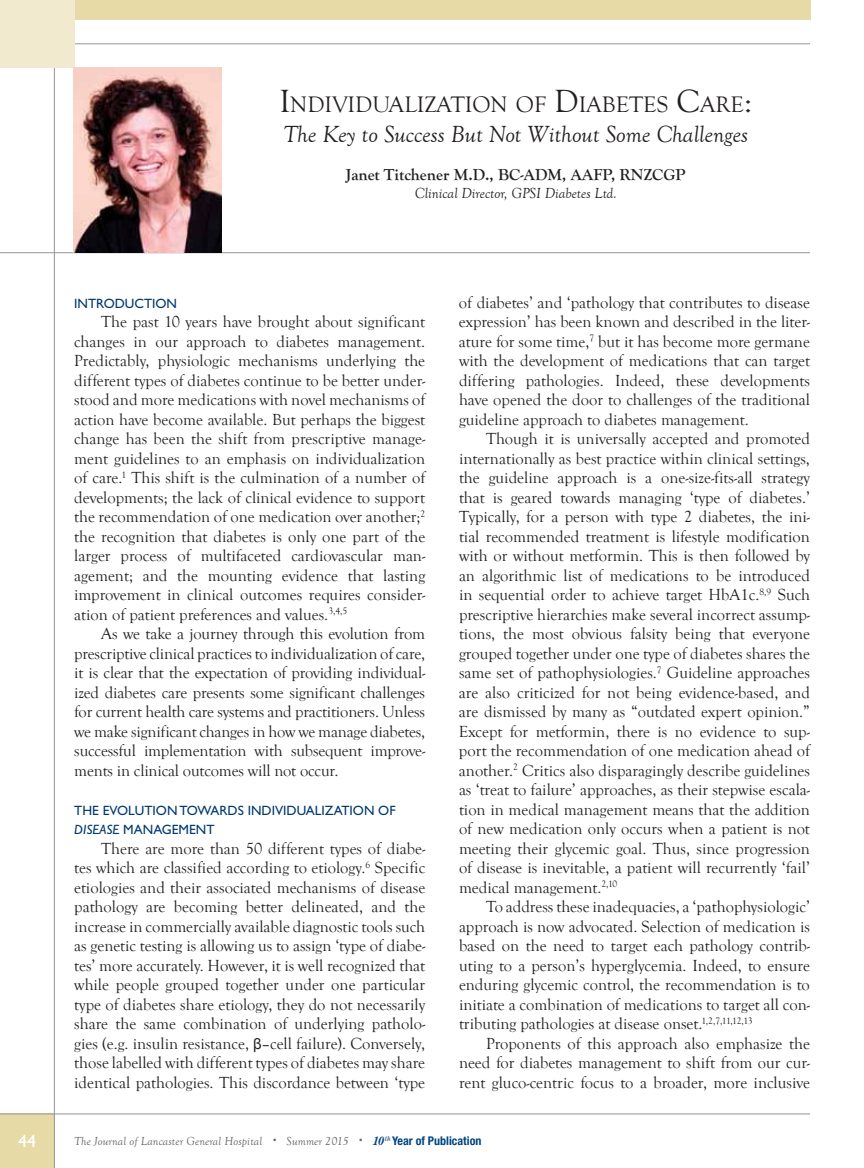
<style>
.page{position:relative;width:864px;height:1168px;background:#fff}
.page>*{position:absolute;margin:0;border:0;box-sizing:border-box;transform-origin:0 0}
.t1{font:italic 24px "Goudy Old Style T";color:#231f20}
.t2{font:23.1px "Goudy Old Style T";color:#231f20}
.t3{font:18px "Gill Sans Std";color:#fff}
.t4{font:16.5px/19.5px "Goudy Old Style T";color:#231f20;text-align:justify}
.t5{font:700 16.5px "Goudy Old Style T";color:#231f20}
.t6{font:italic 15px "Goudy Old Style T";color:#231f20}
.t7{font:13.5px "Gill Sans Std";color:#003970}
.t8{font:italic 12px "Goudy Old Style T";letter-spacing:.01em;color:#636466}
.s1{font-size:33px}
.s2{font-style:italic}
.s3{font-family:"Arial";font-size:15px}
.s4{font-size:9px}
.s5{font-family:"Century Std";font-weight:700;font-stretch:condensed;color:#00467f}
.s6{font-family:"Helvetica Neue LT Std";font-weight:700;font-style:normal;font-stretch:condensed;color:#00467f}
</style>
<div class="page">
<div style="left:0;top:1113px;width:54px;height:55px;background:#e6daa6"></div>
<hr style="left:54px;top:20px;width:1px;height:1148px;background:#939598">
<div style="left:0;top:0;width:810px;height:20px;background:#e6daa6"></div>
<hr style="left:0;top:1113px;width:810px;height:1px;background:#939598">
<hr style="left:0;top:43px;width:810px;height:1px;background:#939598">
<div style="left:0;top:0;width:74px;height:67px;background:#f1eacf"></div>
<hr style="left:0;top:252px;width:810px;height:1px;background:#939598">
<img style="left:73px;top:67px;width:149px;height:185px">
<p class="t3" style="left:18px;top:1130px;width:20px">44</p>
<h2 class="t2" style="left:279px;top:91px;width:474px"><span class="s1">I</span>NDIVIDUALIZATION OF <span class="s1">D</span>IABETES <span class="s1">C</span>ARE<span class="s1">:</span></h2>
<h1 class="t1" style="left:283px;top:121px;width:466px">The Key to Success But Not Without Some Challenges</h1>
<p class="t5" style="left:346px;top:165px;width:341px">Janet Titchener M.D., BC-ADM, AAFP, RNZCGP</p>
<p class="t6" style="left:415px;top:184px;width:203px">Clinical Director, GPSI Diabetes Ltd.</p>
<p class="t7" style="left:74px;top:295px;width:14px">INTRODUCT</p>
<p class="t7" style="left:152px;top:295px;width:15px">ION</p>
<p class="t4" style="left:74px;top:312px;width:353px;text-indent:27px">The past 10 years have brought about significant changes in our approach to diabetes management.<br>Predictably, physiologic mechanisms underlying the different types of diabetes continue to be better under&shy;stood and more medications with novel mechanisms of action have become available. But perhaps the biggest change has been the shift from prescriptive manage&shy;ment guidelines to an emphasis on individualization of care.<sup>1</sup> This shift is the culmination of a number of developments; the lack of clinical evidence to support the recommendation of one medication over another;<sup>2 </sup>the recognition that diabetes is only one part of the larger process of multifaceted cardiovascular man&shy;agement; and the mounting evidence that lasting improvement in clinical outcomes requires consider&shy;ation of patient preferences and values.<sup>3,4,5</sup></p>
<p class="t4" style="left:74px;top:624px;width:353px;text-indent:27px">As we take a journey through this evolution from prescriptive clinical practices to individualization of care, it is clear that the expectation of providing individual&shy;ized diabetes care presents some significant challenges for current health care systems and practitioners. Unless we make significant changes in how we manage diabetes, successful implementation with subsequent improve&shy;ments in clinical outcomes will not occur.</p>
<p class="t7" style="left:74px;top:802px;width:38px">THE EVO</p>
<p class="t7" style="left:128px;top:802px;width:92px">LUTION TOWARDS</p>
<p class="t7" style="left:248px;top:802px;width:50px">INDIVIDUA</p>
<p class="t7" style="left:315px;top:802px;width:73px">LIZATION OF</p>
<p class="t7" style="left:74px;top:822px;width:60px"><span class="s2">DISEASE</span> MANAGEMENT</p>
<p class="t4" style="left:74px;top:839px;width:353px;text-indent:27px">There are more than 50 different types of diabe&shy;tes which are classified according to etiology.<sup>6</sup> Specific etiologies and their associated mechanisms of disease pathology are becoming better delineated, and the increase in commercially available diagnostic tools such as genetic testing is allowing us to assign ‘type of diabe&shy;tes’ more accurately. However, it is well recognized that while people grouped together under one particular type of diabetes share etiology, they do not necessarily share the same combination of underlying patholo&shy;gies (e.g. insulin resistance, <span class="s3">β</span>–cell failure). Conversely, those labelled with different types of diabetes may share identical pathologies. This discordance between ‘type</p>
<p class="t4" style="left:459px;top:293px;width:353px">of diabetes’ and ‘pathology that contributes to disease expression’ has been known and described in the liter&shy;ature for some time,<sup>7</sup> but it has become more germane with the development of medications that can target differing pathologies. Indeed, these developments have opened the door to challenges of the traditional guideline approach to diabetes management.</p>
<p class="t4" style="left:459px;top:429px;width:353px;text-indent:27px">Though it is universally accepted and promoted internationally as best practice within clinical settings, the guideline approach is a one-size-fits-all strategy that is geared towards managing ‘type of diabetes.’ Typically, for a person with type 2 diabetes, the ini&shy;tial recommended treatment is lifestyle modification with or without metformin. This is then followed by an algorithmic list of medications to be introduced in sequential order to achieve target HbA1c.<sup>8,9</sup> Such prescriptive hierarchies make several incorrect assump&shy;tions, the most obvious falsity being that everyone grouped together under one type of diabetes shares the same set of pathophysiologies.<sup>7</sup> Guideline approaches are also criticized for not being evidence-based, and are dismissed by many as “outdated expert opinion.” Except for metformin, there is no evidence to sup&shy;port the recommendation of one medication ahead of another.<sup>2</sup> Critics also disparagingly describe guidelines as ‘treat to failure’ approaches, as their stepwise escala&shy;tion in medical management means that the addition of new medication only occurs when a patient is not meeting their glycemic goal. Thus, since progression of disease is inevitable, a patient will recurrently ‘fail’ medical management.<sup>2,10</sup></p>
<p class="t4" style="left:459px;top:897px;width:353px;text-indent:27px">To address these inadequacies, a ‘pathophysiologic’ approach is now advocated. Selection of medication is based on the need to target each pathology contrib&shy;uting to a person’s hyperglycemia. Indeed, to ensure enduring glycemic control, the recommendation is to initiate a combination of medications to target all con&shy;tributing pathologies at disease onset.<sup>1,2,7,11,12,13</sup></p>
<p class="t4" style="left:459px;top:1034px;width:353px;text-indent:27px">Proponents of this approach also emphasize the need for diabetes management to shift from our cur&shy;rent gluco-centric focus to a broader, more inclusive</p>
<p class="t8" style="left:74px;top:1134px;width:409px">The Journal of Lancaster General Hospital <span class="s4">•</span> Summer 2015 <span class="s4">•</span> <span class="s5">10</span><sup>th</sup> <span class="s6">Year of Publication</span></p>
</div>
